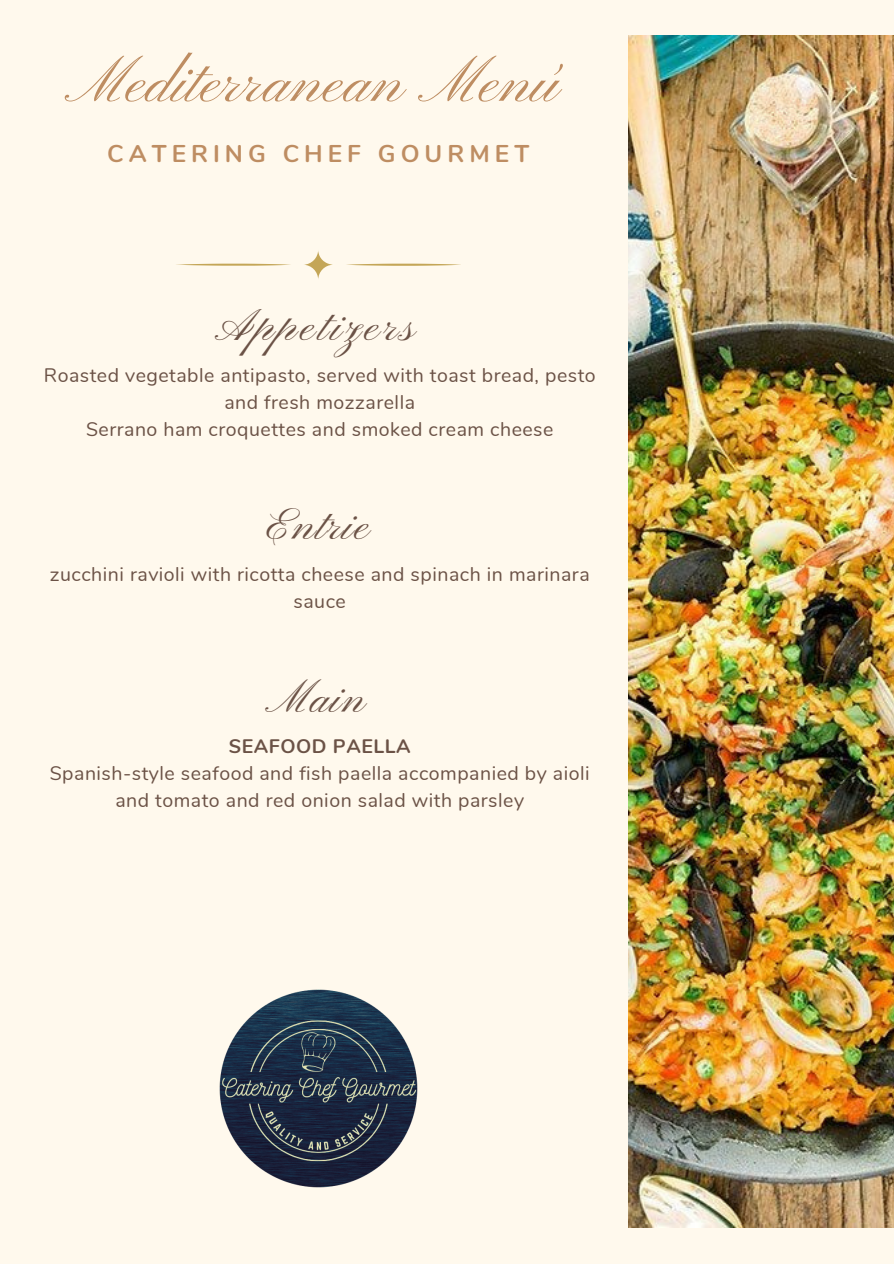
<style>
.page{position:relative;width:894px;height:1264px;background:#fff}
.page>*{position:absolute;margin:0;border:0;box-sizing:border-box;transform-origin:0 0}
.t1{font:63px "Pinyon Script";color:#be8d62}
.t2{font:45.3px "Pinyon Script";letter-spacing:.08em;color:#6b5246}
.t3{font:45px "Pinyon Script";letter-spacing:.025em;color:#6b5246}
.t4{font:700 24.3px "Nunito";letter-spacing:.21em;color:#be8d62}
.t5{font:19.5px/27px "Nunito";letter-spacing:.025em;color:#6b5246;text-align:center}
.t6{font:700 19.5px "Nunito";letter-spacing:.025em;color:#6b5246}
</style>
<div class="page">
<div style="left:0;top:0;width:893px;height:1263px;background:#fff9ed"></div>
<img style="left:628px;top:36px;width:265px;height:1191px">
<svg style="left:304px;top:251px;width:29px;height:28px"></svg>
<svg style="left:346px;top:264px;width:114px;height:2px"></svg>
<svg style="left:176px;top:264px;width:115px;height:2px"></svg>
<img style="left:219px;top:989px;width:199px;height:199px">
<p class="t1" style="left:74px;top:47px;width:488px">Mediterranean Menú</p>
<p class="t4" style="left:107px;top:138px;width:423px">CATERING CHEF GOURMET</p>
<p class="t2" style="left:219px;top:301px;width:198px">Appetizers</p>
<p class="t5" style="left:44px;top:361px;width:553px">Roasted vegetable antipasto, served with toast bread, pesto and fresh mozzarella</p>
<p class="t5" style="left:86px;top:416px;width:469px">Serrano ham croquettes and smoked cream cheese</p>
<p class="t3" style="left:268px;top:500px;width:104px">Entrie</p>
<p class="t5" style="left:50px;top:561px;width:541px">zucchini ravioli with ricotta cheese and spinach in marinara sauce</p>
<p class="t3" style="left:272px;top:672px;width:96px">Main</p>
<p class="t6" style="left:229px;top:733px;width:183px">SEAFOOD PAELLA</p>
<p class="t5" style="left:50px;top:760px;width:541px">Spanish-style seafood and fish paella accompanied by aioli and tomato and red onion salad with parsley</p>
</div>
